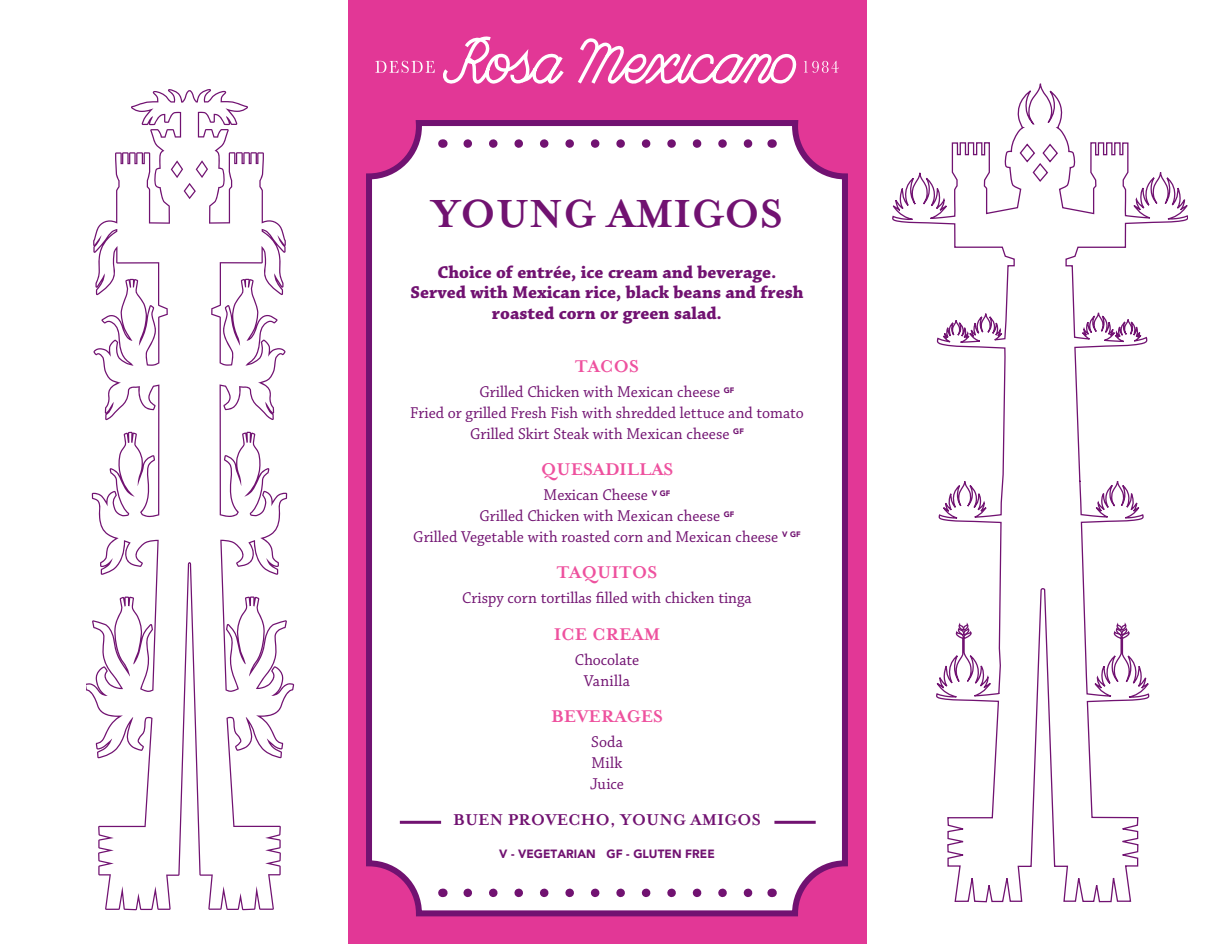
<style>
.page{position:relative;width:1214px;height:944px;background:#fff}
.page>*{position:absolute;margin:0;border:0;box-sizing:border-box;transform-origin:0 0}
.t1{font:700 45px "Mrs Eaves";color:#711271}
.t2{font:700 19.5px "Mrs Eaves";color:#ee519e}
.t3{font:700 18px/21px "Chaparral Pro";color:#711271;text-align:center}
.t4{font:700 18px "Mrs Eaves";color:#711271}
.t5{font:16.5px "Chaparral Pro";color:#711271;scale:.96 1}
.t6{font:16.5px "Chaparral Pro";letter-spacing:.02em;color:#711271;scale:.96 1}
.subheader{font:900 12px "Avenir";letter-spacing:.005em;color:#711271}
</style>
<div class="page">
<svg style="left:892px;top:84px;width:295px;height:819px"></svg>
<svg style="left:1115px;top:608px;width:13px;height:41px"></svg>
<svg style="left:892px;top:419px;width:78px;height:230px"></svg>
<svg style="left:87px;top:89px;width:207px;height:821px"></svg>
<div style="left:347px;top:0;width:519px;height:944px;background:#e23796"></div>
<svg style="left:375px;top:61px;width:60px;height:12px"></svg>
<svg style="left:804px;top:61px;width:34px;height:12px"></svg>
<svg style="left:443px;top:36px;width:121px;height:48px"></svg>
<svg style="left:578px;top:38px;width:219px;height:46px"></svg>
<div style="left:366px;top:120px;width:482px;height:797px;background:#fff"></div>
<svg style="left:468px;top:139px;width:291px;height:9px;background:#dcc4dc"></svg>
<svg style="left:468px;top:888px;width:291px;height:9px;background:#dcc4dc"></svg>
<hr style="left:400px;top:820px;width:41px;height:3px;background:#711271">
<hr style="left:774px;top:820px;width:41px;height:3px;background:#711271">
<p class="t1" style="left:431px;top:188px;width:353px">YOUNG AMIGOS</p>
<p class="t3" style="left:437px;top:262px;width:340px">Choice of entrée, ice cream and beverage.</p>
<p class="t3" style="left:410px;top:282px;width:394px">Served with Mexican rice, black beans and fresh roasted corn or green salad.</p>
<p class="t2" style="left:575px;top:355px;width:65px">TACOS</p>
<p class="t5" style="left:479px;top:383px;width:267px">Grilled Chicken with Mexican cheese <sup>GF</sup></p>
<p class="t5" style="left:410px;top:403px;width:411px">Fried or grilled Fresh Fish with shredded lettuce and tomato</p>
<p class="t5" style="left:470px;top:424px;width:287px">Grilled Skirt Steak with Mexican cheese <sup>GF</sup></p>
<p class="t2" style="left:540px;top:458px;width:134px">QUESADILLAS</p>
<p class="t5" style="left:543px;top:486px;width:133px">Mexican Cheese <sup>V</sup> <sup>GF</sup></p>
<p class="t5" style="left:479px;top:506px;width:267px">Grilled Chicken with Mexican cheese <sup>GF</sup></p>
<p class="t5" style="left:413px;top:527px;width:405px">Grilled Vegetable with roasted corn and Mexican cheese <sup>V</sup> <sup>GF</sup></p>
<p class="t2" style="left:557px;top:561px;width:102px">TAQUITOS</p>
<p class="t5" style="left:462px;top:589px;width:303px">Crispy corn tortillas filled with chicken tinga</p>
<p class="t2" style="left:553px;top:623px;width:108px">ICE CREAM</p>
<p class="t5" style="left:575px;top:650px;width:69px">Chocolate</p>
<p class="t6" style="left:584px;top:671px;width:50px">Vanilla</p>
<p class="t2" style="left:551px;top:705px;width:113px">BEVERAGES</p>
<p class="t5" style="left:591px;top:732px;width:35px">Soda</p>
<p class="t5" style="left:591px;top:753px;width:34px">Milk</p>
<p class="t5" style="left:590px;top:774px;width:37px">Juice</p>
<p class="t4" style="left:453px;top:809px;width:309px">BUEN PROVECHO, YOUNG AMIGOS</p>
<p class="subheader" style="left:499px;top:843px;width:217px">V - VEGETARIAN GF - GLUTEN FREE</p>
</div>
